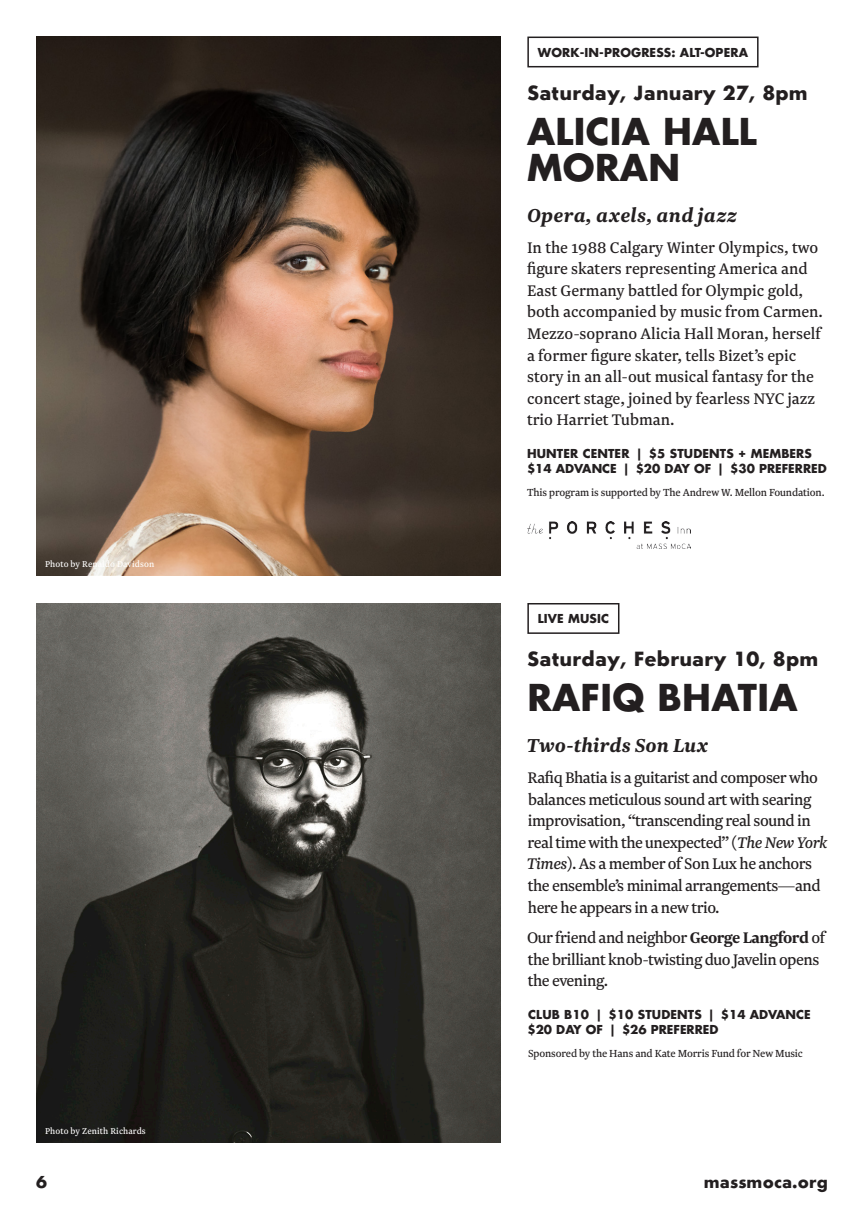
<style>
.page{position:relative;width:864px;height:1224px;background:#fff}
.page>*{position:absolute;margin:0;border:0;box-sizing:border-box;transform-origin:0 0}
.t1{font:700 36px/36px "Futura Std";letter-spacing:.01em;color:#231f20}
.t2{font:italic 700 22px "Newzald";letter-spacing:.005em;color:#231f20}
.t3{font:19px "Futura ND Alt Bold M Mo";letter-spacing:.01em;color:#231f20}
.t4{font:18px/21.6px "Newzald";letter-spacing:-.025em;color:#231f20}
.t5{font:18px/21.6px "Newzald";color:#231f20}
.t6{font:16px "Futura ND Alt Bold M Mo";letter-spacing:.01em;color:#231f20}
.t7{font:700 12px/14.4px "Futura Std";letter-spacing:.01em;color:#231f20}
.t8{font:12px "Newzald";letter-spacing:-.01em;color:#231f20}
.t9{font:10px "Newzald";letter-spacing:.01em;color:#fff}
.s1{font-style:italic}
.s2{font-weight:700}
</style>
<div class="page">
<img style="left:36px;top:36px;width:464px;height:540px">
<img style="left:36px;top:603px;width:464px;height:540px">
<div style="left:527px;top:603px;width:92px;height:31px;border:2px solid #231f20"></div>
<div style="left:527px;top:37px;width:232px;height:30px;border:2px solid #231f20"></div>
<img style="left:528px;top:522px;width:162px;height:27px">
<p class="t7" style="left:538px;top:45px;width:212px">WORK-IN-PROGRESS: ALT-OPERA</p>
<p class="t9" style="left:45px;top:558px;width:111px">Photo by Renaldo Davidson</p>
<p class="t9" style="left:45px;top:1125px;width:102px">Photo by Zenith Richards</p>
<p class="t3" style="left:527px;top:80px;width:282px">Saturday, January 27, 8pm</p>
<h1 class="t1" style="left:527px;top:113px;width:231px">ALICIA HALL<br>MORAN</h1>
<p class="t2" style="left:527px;top:201px;width:212px">Opera, axels, and jazz</p>
<p class="t5" style="left:527px;top:236px;width:298px">In the 1988 Calgary Winter Olympics, two figure skaters representing America and East Germany battled for Olympic gold, both accompanied by music from Carmen.<br>Mezzo-soprano Alicia Hall Moran, herself a former figure skater, tells Bizet’s epic story in an all-out musical fantasy for the concert stage, joined by fearless NYC jazz trio Harriet Tubman.</p>
<p class="t7" style="left:527px;top:447px;width:301px">HUNTER CENTER | $5 STUDENTS + MEMBERS $14 ADVANCE | $20 DAY OF | $30 PREFERRED</p>
<p class="t8" style="left:527px;top:485px;width:299px">This program is supported by The Andrew W. Mellon Foundation.</p>
<p class="t7" style="left:538px;top:612px;width:73px">LIVE MUSIC</p>
<p class="t3" style="left:527px;top:647px;width:293px">Saturday, February 10, 8pm</p>
<h1 class="t1" style="left:527px;top:679px;width:272px">RAFIQ BHATIA</h1>
<p class="t2" style="left:526px;top:732px;width:183px">Two-thirds Son Lux</p>
<p class="t4" style="left:526px;top:767px;width:302px">Rafiq Bhatia is a guitarist and composer who balances meticulous sound art with searing improvisation, “transcending real sound in real time with the unexpected” (<span class="s1">The New York Times</span>). As a member of Son Lux he anchors the ensemble’s minimal arrangements—and here he appears in a new trio.</p>
<p class="t4" style="left:527px;top:927px;width:300px">Our friend and neighbor <span class="s2">George Langford</span> of the brilliant knob-twisting duo Javelin opens the evening.</p>
<p class="t7" style="left:528px;top:1008px;width:285px">CLUB B10 | $10 STUDENTS | $14 ADVANCE $20 DAY OF | $26 PREFERRED</p>
<p class="t8" style="left:528px;top:1046px;width:276px">Sponsored by the Hans and Kate Morris Fund for New Music</p>
<p class="t6" style="left:36px;top:1171px;width:12px">6</p>
<p class="t6" style="left:704px;top:1171px;width:126px">massmoca.org</p>
</div>
